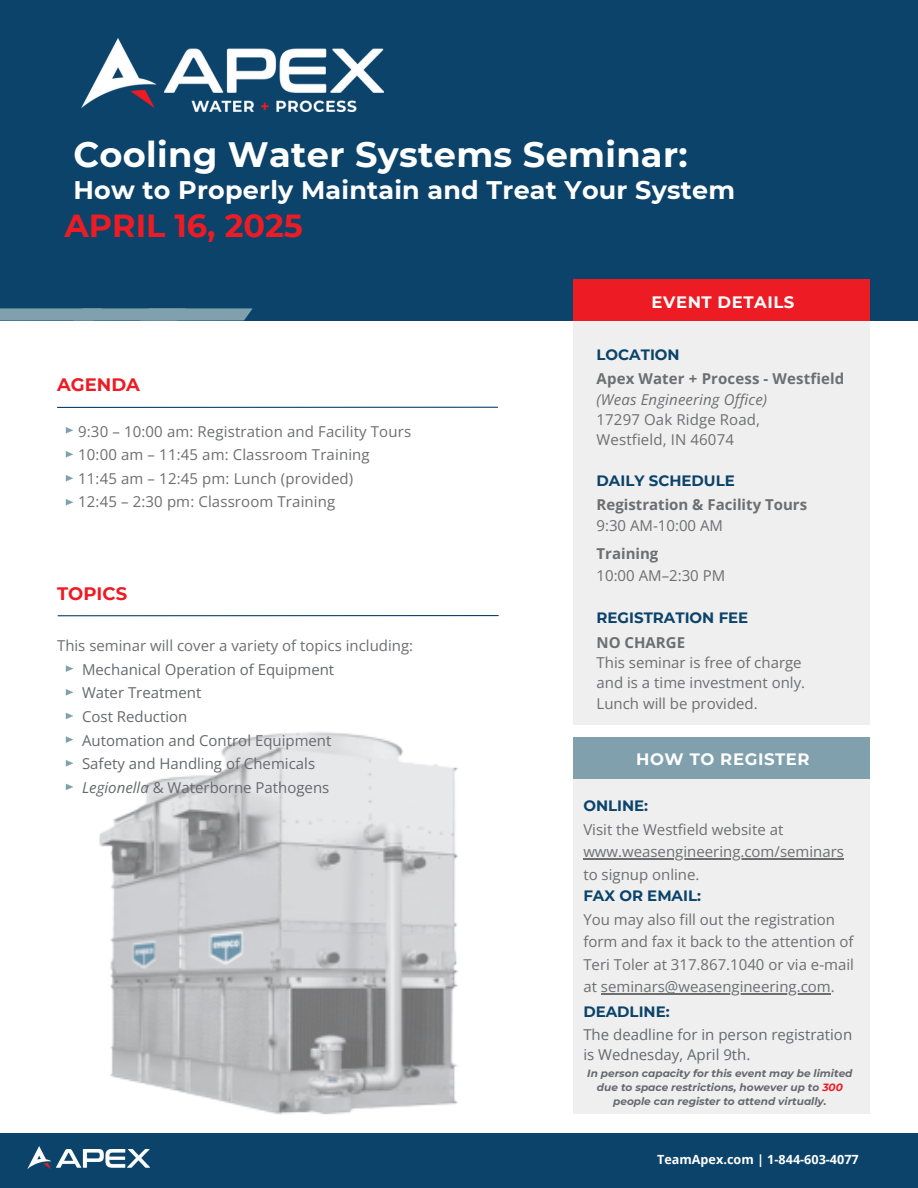
<style>
.page{position:relative;width:918px;height:1188px;background:#fff}
.page>*{position:absolute;margin:0;border:0;box-sizing:border-box;transform-origin:0 0}
.t1{font:700 35.25px "Montserrat";letter-spacing:.01em;color:#fff}
.t2{font:700 31.95px "Montserrat";color:#ed1c24}
.t3{font:700 25.5px "Montserrat";letter-spacing:.01em;color:#fff}
.t4{font:700 18px "Montserrat";color:#ed1c24}
.t5{font:700 16.5px "Montserrat";letter-spacing:.035em;color:#fff}
.t6{font:15px/20.2px "Open Sans";color:#6d6e70}
.t7{font:15px/23.7px "Open Sans";color:#66686e}
.t8{font:700 15px "Montserrat";color:#0b436a}
.t9{font:700 15px/20.2px "Open Sans";color:#6d6e70}
.t10{font:700 12.6px "Open Sans";color:#fff}
.t11{font:italic 700 10.5px/14px "Montserrat";color:#66686e;text-align:center}
.s1{font-style:italic}
.s2{font-weight:700}
.s3{font-weight:400}
.s4{font-family:"Montserrat";font-weight:700;color:#0b436a}
.s5{color:#ed1c24}
</style>
<div class="page">
<div style="left:0;top:0;width:918px;height:321px;background:#0b436a"></div>
<div style="left:574px;top:285px;width:296px;height:439px;background:#efefef"></div>
<div style="left:574px;top:738px;width:296px;height:375px;background:#efefef"></div>
<svg style="left:0;top:308px;width:253px;height:13px"></svg>
<div style="left:574px;top:280px;width:296px;height:41px;background:#ed1c24"></div>
<div style="left:574px;top:738px;width:296px;height:41px;background:#7fa0ac"></div>
<div style="left:0;top:1133px;width:918px;height:55px;background:#0b436a"></div>
<img style="left:27px;top:1147px;width:25px;height:22px">
<img style="left:56px;top:1150px;width:94px;height:18px">
<img style="left:81px;top:39px;width:122px;height:73px">
<img style="left:164px;top:42px;width:219px;height:69px">
<svg style="left:66px;top:427px;width:7px;height:7px"></svg>
<svg style="left:66px;top:451px;width:7px;height:7px"></svg>
<svg style="left:66px;top:475px;width:7px;height:7px"></svg>
<svg style="left:66px;top:499px;width:7px;height:6px"></svg>
<svg style="left:66px;top:665px;width:7px;height:7px"></svg>
<svg style="left:66px;top:689px;width:7px;height:7px"></svg>
<svg style="left:66px;top:713px;width:7px;height:6px"></svg>
<svg style="left:66px;top:736px;width:7px;height:7px"></svg>
<svg style="left:66px;top:760px;width:7px;height:7px"></svg>
<svg style="left:66px;top:784px;width:7px;height:6px"></svg>
<hr style="left:57px;top:407px;width:441px;height:1px;background:#0b436a">
<hr style="left:58px;top:615px;width:441px;height:1px;background:#0b436a">
<img style="left:99px;top:732px;width:359px;height:383px">
<hr style="left:583px;top:858px;width:261px;height:1px;background:#6d6e70">
<hr style="left:601px;top:993px;width:230px;height:1px;background:#6d6e70">
<p class="t1" style="left:73px;top:133px;width:616px">Cooling Water Systems Seminar:</p>
<p class="t3" style="left:73px;top:175px;width:663px">How to Properly Maintain and Treat Your System</p>
<h2 class="t2" style="left:65px;top:206px;width:240px">APRIL 16, 2025</h2>
<p class="t5" style="left:652px;top:292px;width:144px">EVENT DETAILS</p>
<p class="t4" style="left:57px;top:374px;width:84px">AGENDA</p>
<h4 class="t6" style="left:78px;top:419px;width:334px;line-height:23.7px">9:30 – 10:00 am: Registration and Facility Tours 10:00 am – 11:45 am: Classroom Training 11:45 am – 12:45 pm: Lunch (provided)<br>12:45 – 2:30 pm: Classroom Training</h4>
<h3 class="t4" style="left:57px;top:582px;width:72px">TOPICS</h3>
<p class="t6" style="left:57px;top:635px;width:358px">This seminar will cover a variety of topics including:</p>
<p class="t7" style="left:82px;top:657px;width:254px">Mechanical Operation of Equipment<br>Water Treatment<br>Cost Reduction<br>Automation and Control Equipment<br>Safety and Handling of Chemicals<br><span class="s1">Legionella</span> &amp; Waterborne Pathogens</p>
<h5 class="t8" style="left:597px;top:345px;width:85px">LOCATION</h5>
<h4 class="t6" style="left:597px;top:369px;width:249px"><span class="s2">Apex Water + Process - Westfield </span><span class="s1">(Weas Engineering Office)<br></span>17297 Oak Ridge Road,<br>Westfield, IN 46074</h4>
<p class="t8" style="left:597px;top:472px;width:140px">DAILY SCHEDULE</p>
<h3 class="t9" style="left:597px;top:494px;width:212px">Registration &amp; Facility Tours<br><span class="s3">9:30 AM-10:00 AM</span></h3>
<h3 class="t6" style="left:597px;top:542px;width:130px;line-height:22.5px"><span class="s2">Training<br></span>10:00 AM–2:30 PM</h3>
<p class="t8" style="left:597px;top:609px;width:153px">REGISTRATION FEE</p>
<h5 class="t6" style="left:597px;top:632px;width:210px"><span class="s2">NO CHARGE<br></span>This seminar is free of charge and is a time investment only.<br>Lunch will be provided.</h5>
<h1 class="t5" style="left:636px;top:749px;width:175px">HOW TO REGISTER</h1>
<h5 class="t6" style="left:583px;top:793px;width:202px;line-height:23.7px"><span class="s4">ONLINE:<br></span>Visit the Westfield website at</h5>
<h4 class="t6" style="left:583px;top:840px;width:262px;line-height:21.9px">www.weasengineering.com/seminars to signup online.<br><span class="s4">FAX OR EMAIL:</span></h4>
<h4 class="t6" style="left:583px;top:908px;width:272px;line-height:22.5px">You may also fill out the registration form and fax it back to the attention of Teri Toler at 317.867.1040 or via e-mail at seminars@weasengineering.com.</h4>
<p class="t8" style="left:583px;top:1002px;width:88px">DEADLINE:</p>
<h3 class="t7" style="left:583px;top:1024px;width:270px;line-height:20.2px">The deadline for in person registration is Wednesday, April 9th.</h3>
<p class="t11" style="left:587px;top:1066px;width:267px">In person capacity for this event may be limited due to space restrictions, however up to <span class="s5">300 </span>people can register to attend virtually.</p>
<p class="t10" style="left:657px;top:1150px;width:203px">TeamApex.com | 1-844-603-4077</p>
</div>
